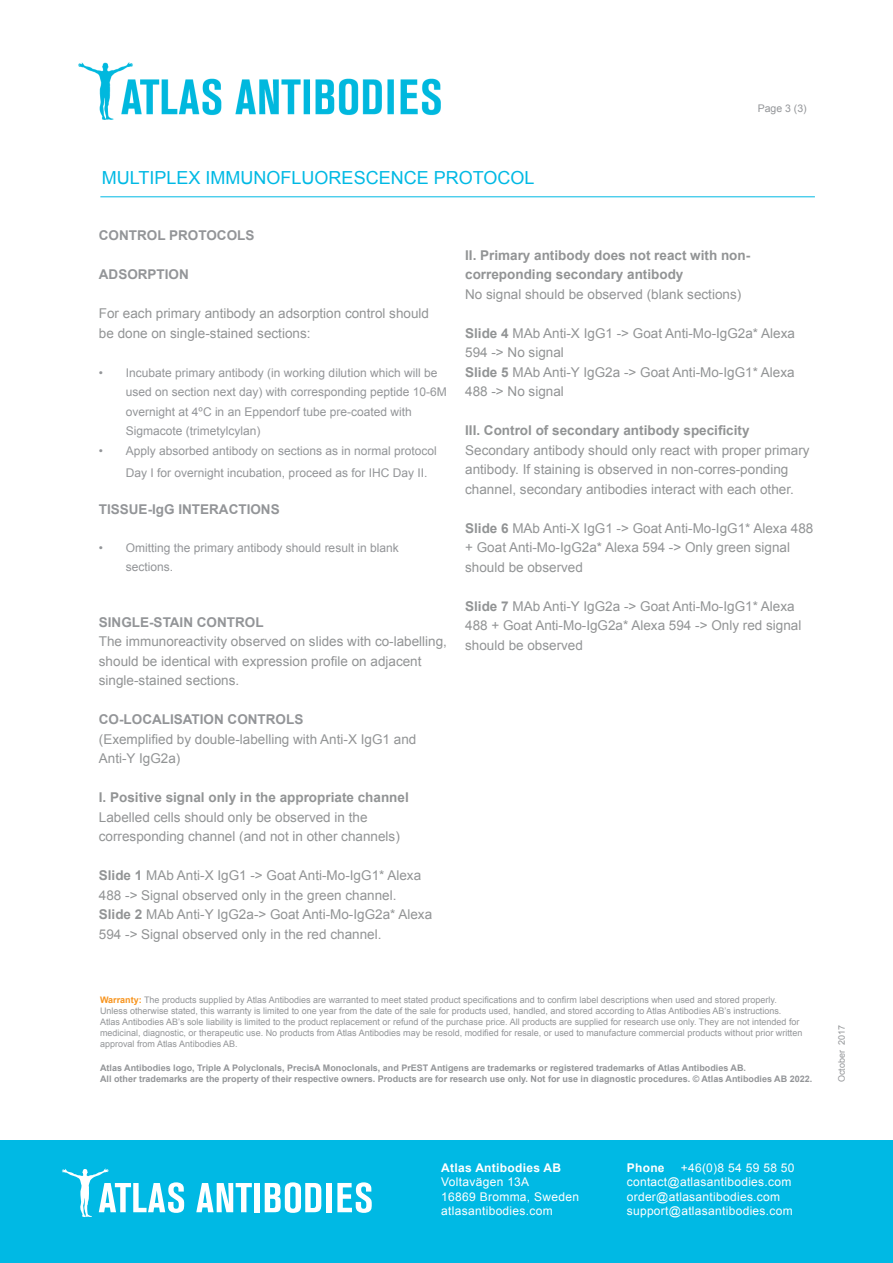
<style>
.page{position:relative;width:893px;height:1263px;background:#fff}
.page>*{position:absolute;margin:0;border:0;box-sizing:border-box;transform-origin:0 0}
.t1{font:18px "Arial";color:#00b9e4}
.t2{font:13.5px/19.5px "Arial";color:#929495}
.t3{font:700 13.5px/19.5px "Arial";color:#929495}
.t4{font:700 13.5px "Arial";color:#939598}
.t5{font:12px/19.5px "Arial";color:#939598}
.t6{font:12px/14.4px "Arial";letter-spacing:.025em;color:#fff}
.t7{font:700 12px "Arial";letter-spacing:.025em;color:#fff}
.t8{font:10.5px "Arial";color:#939598}
.t9{font:9px/10.8px "Arial";color:#939598}
.t10{font:700 9px/10.8px "Arial";color:#939598}
.s1{font-weight:700}
.s2{font-weight:700;color:#f7941e}
</style>
<div class="page">
<hr style="left:100px;top:196px;width:715px;height:1px;background:#00b9e4">
<img style="left:78px;top:62px;width:362px;height:57px">
<div style="left:0;top:1141px;width:893px;height:122px;background:#00b9e4"></div>
<svg style="left:196px;top:1183px;width:56px;height:29px"></svg>
<div style="left:255px;top:1183px;width:5px;height:29px;background:#fff"></div>
<svg style="left:265px;top:1182px;width:56px;height:31px"></svg>
<div style="left:326px;top:1183px;width:6px;height:29px;background:#fff"></div>
<svg style="left:337px;top:1182px;width:35px;height:31px"></svg>
<svg style="left:62px;top:1168px;width:122px;height:49px"></svg>
<h1 class="t1" style="left:102px;top:166px;width:434px">MULTIPLEX IMMUNOFLUORESCENCE PROTOCOL</h1>
<p class="t8" style="left:758px;top:101px;width:51px">Page 3 (3)</p>
<p class="t4" style="left:99px;top:227px;width:157px">CONTROL PROTOCOLS</p>
<p class="t4" style="left:99px;top:266px;width:92px">ADSORPTION</p>
<p class="t2" style="left:99px;top:304px;width:332px">For each primary antibody an adsorption control should be done on single-stained sections:</p>
<p class="t5" style="left:126px;top:363px;width:322px;text-indent:-27px">• Incubate primary antibody (in working dilution which will be used on section next day) with corresponding peptide 10-6M overnight at 4ºC in an Eppendorf tube pre-coated with Sigmacote (trimetylcylan)</p>
<p class="t5" style="left:126px;top:440px;width:312px;line-height:21.6px;text-indent:-27px">• Apply absorbed antibody on sections as in normal protocol<br>Day I for overnight incubation, proceed as for IHC Day II.</p>
<p class="t4" style="left:99px;top:500px;width:182px">TISSUE-IgG INTERACTIONS</p>
<p class="t5" style="left:126px;top:538px;width:274px;text-indent:-27px">• Omitting the primary antibody should result in blank sections.</p>
<p class="t4" style="left:99px;top:613px;width:166px">SINGLE-STAIN CONTROL</p>
<p class="t2" style="left:99px;top:632px;width:350px">The immunoreactivity observed on slides with co-labelling, should be identical with expression profile on adjacent single-stained sections.</p>
<p class="t4" style="left:99px;top:710px;width:206px">CO-LOCALISATION CONTROLS</p>
<p class="t2" style="left:99px;top:729px;width:319px">(Exemplified by double-labelling with Anti-X IgG1 and<br>Anti-Y IgG2a)</p>
<p class="t3" style="left:99px;top:788px;width:311px">I. Positive signal only in the appropriate channel</p>
<p class="t2" style="left:99px;top:807px;width:302px">Labelled cells should only be observed in the corresponding channel (and not in other channels)</p>
<p class="t2" style="left:99px;top:866px;width:335px"><span class="s1">Slide 1</span> MAb Anti-X IgG1 -&gt; Goat Anti-Mo-IgG1* Alexa 488 -&gt; Signal observed only in the green channel.<br><span class="s1">Slide 2</span> MAb Anti-Y IgG2a-&gt; Goat Anti-Mo-IgG2a* Alexa 594 -&gt; Signal observed only in the red channel.</p>
<p class="t3" style="left:465px;top:246px;width:287px">II. Primary antibody does not react with non&shy;correponding secondary antibody</p>
<p class="t2" style="left:465px;top:284px;width:278px">No signal should be observed (blank sections)</p>
<p class="t2" style="left:465px;top:323px;width:331px"><span class="s1">Slide 4</span> MAb Anti-X IgG1 -&gt; Goat Anti-Mo-IgG2a* Alexa 594 -&gt; No signal<br><span class="s1">Slide 5</span> MAb Anti-Y IgG2a -&gt; Goat Anti-Mo-IgG1* Alexa 488 -&gt; No signal</p>
<p class="t3" style="left:465px;top:421px;width:286px">III. Control of secondary antibody specificity</p>
<p class="t2" style="left:465px;top:440px;width:346px">Secondary antibody should only react with proper primary antibody. If staining is observed in non-corres-ponding channel, secondary antibodies interact with each other.</p>
<p class="t2" style="left:465px;top:518px;width:350px"><span class="s1">Slide 6</span> MAb Anti-X IgG1 -&gt; Goat Anti-Mo-IgG1* Alexa 488 + Goat Anti-Mo-IgG2a* Alexa 594 -&gt; Only green signal should be observed</p>
<p class="t2" style="left:465px;top:596px;width:338px"><span class="s1">Slide 7</span> MAb Anti-Y IgG2a -&gt; Goat Anti-Mo-IgG1* Alexa<br>488 + Goat Anti-Mo-IgG2a* Alexa 594 -&gt; Only red signal should be observed</p>
<p class="t9" style="left:100px;top:995px;width:704px"><span class="s2">Warranty:</span> The products supplied by Atlas Antibodies are warranted to meet stated product specifications and to confirm label descriptions when used and stored properly.<br>Unless otherwise stated, this warranty is limited to one year from the date of the sale for products used, handled, and stored according to Atlas Antibodies AB’s instructions.<br>Atlas Antibodies AB’s sole liability is limited to the product replacement or refund of the purchase price. All products are supplied for research use only. They are not intended for medicinal, diagnostic, or therapeutic use. No products from Atlas Antibodies may be resold, modified for resale, or used to manufacture commercial products without prior written approval from Atlas Antibodies AB.</p>
<p class="t10" style="left:100px;top:1063px;width:714px">Atlas Antibodies logo, Triple A Polyclonals, PrecisA Monoclonals, and PrEST Antigens are trademarks or registered trademarks of Atlas Antibodies AB.<br>All other trademarks are the property of their respective owners. Products are for research use only. Not for use in diagnostic procedures. © Atlas Antibodies AB 2022.</p>
<p class="t9" style="left:836px;top:1082px;width:59px;rotate:-90deg">October 2017</p>
<p class="t7" style="left:441px;top:1160px;width:121px">Atlas Antibodies AB</p>
<p class="t6" style="left:441px;top:1175px;width:139px">Voltavägen 13A<br>16869 Bromma, Sweden atlasantibodies.com</p>
<p class="t6" style="left:627px;top:1161px;width:169px;text-indent:54px">+46(0)8 54 59 58 50 contact@atlasantibodies.com order@atlasantibodies.com support@atlasantibodies.com</p>
<p class="t7" style="left:627px;top:1160px;width:39px">Phone</p>
</div>
